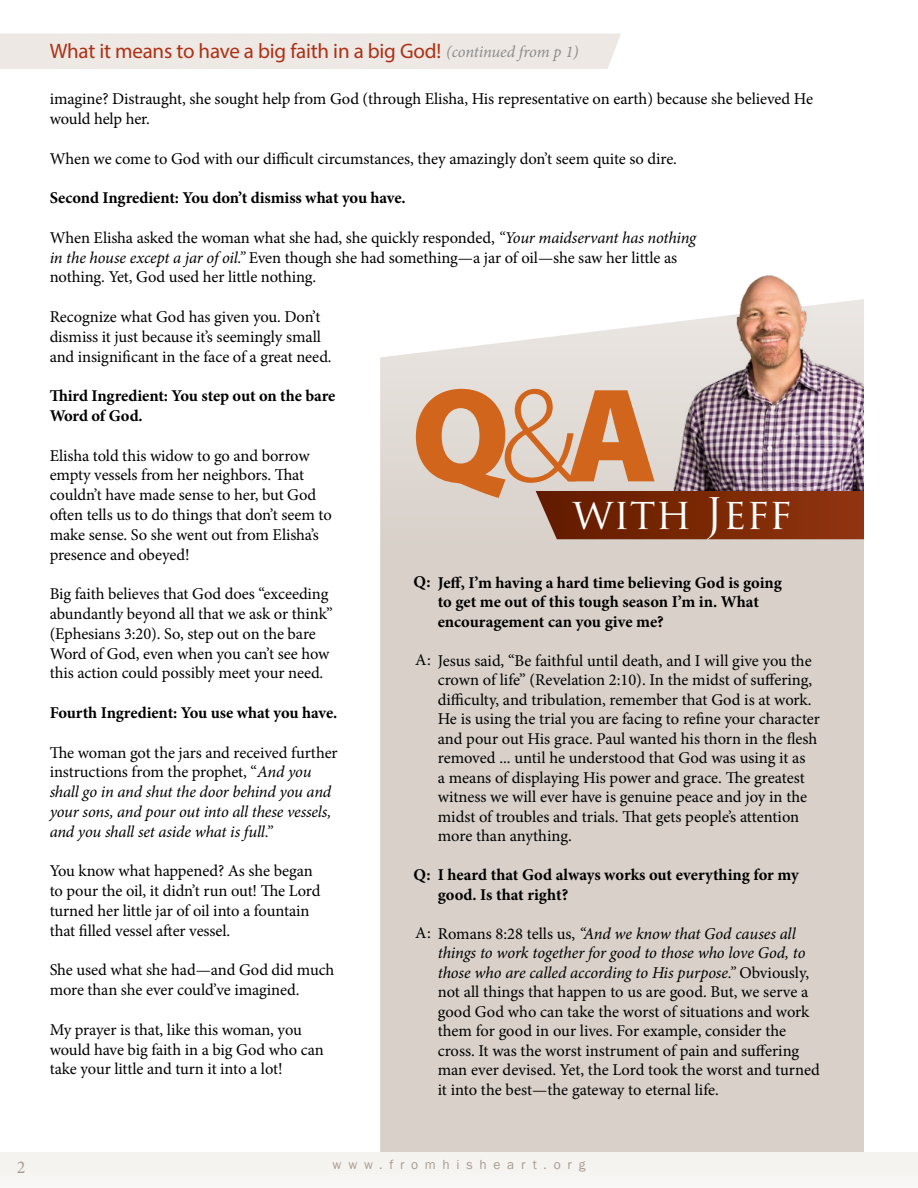
<style>
.page{position:relative;width:918px;height:1188px;background:#fff}
.page>*{position:absolute;margin:0;border:0;box-sizing:border-box;transform-origin:0 0}
.t1{font:900 135.15px "Myriad Pro";color:#d1651b}
.t2{font:42.45px "Trajan Pro";color:#fff}
.t3{font:21px "Myriad Pro";letter-spacing:-.01em;color:#ac3114}
.t4{font:18px "Minion Pro";color:#a89c91}
.t5{font:16.5px/19.8px "Minion Pro";letter-spacing:-.005em;color:#000}
.t6{font:700 16.5px/19.5px "Minion Pro";letter-spacing:-.005em;color:#000}
.t7{font:italic 16.5px/19.8px "Minion Pro";letter-spacing:-.015em;color:#000}
.t8{font:13.5px "Franklin Gothic";letter-spacing:.5em;color:#a89c91}
.s1{font-family:"Minion Pro";font-style:italic;font-size:16.5px;color:#8a8c8e}
.s2{font-style:italic}
.s3{font-style:normal}
.s4{font-weight:300}
</style>
<div class="page">
<svg style="left:380px;top:332px;width:484px;height:820px;background:#d9d1ca"></svg>
<div style="left:0;top:33px;width:621px;height:36px;background:#ede8e4"></div>
<div style="left:22px;top:14px;width:447px;height:76px;background:#fff;opacity:.66"></div>
<img style="left:588px;top:275px;width:276px;height:216px">
<svg style="left:536px;top:491px;width:328px;height:48px;background:#7d2d0b"></svg>
<div style="left:0;top:1152px;width:918px;height:36px;background:#f5f3f0"></div>
<p class="t3" style="left:50px;top:38px;width:531px">What it means to have a big faith in a big God! <span class="s1">(continued from p 1)</span></p>
<p class="t5" style="left:50px;top:89px;width:765px">imagine? Distraught, she sought help from God (through Elisha, His representative on earth) because she believed He would help her.</p>
<p class="t5" style="left:50px;top:149px;width:629px">When we come to God with our difficult circumstances, they amazingly don’t seem quite so dire.</p>
<p class="t6" style="left:50px;top:188px;width:358px">Second Ingredient: You don’t dismiss what you have.</p>
<p class="t5" style="left:50px;top:228px;width:648px">When Elisha asked the woman what she had, she quickly responded, <span class="s2">“Your maidservant has nothing in the house except a jar of oil.”</span> Even though she had something—a jar of oil—she saw her little as nothing. Yet, God used her little nothing.</p>
<p class="t5" style="left:50px;top:307px;width:283px">Recognize what God has given you. Don’t dismiss it just because it’s seemingly small and insignificant in the face of a great need.</p>
<p class="t6" style="left:50px;top:386px;width:287px">Third Ingredient: You step out on the bare<br>Word of God.</p>
<p class="t5" style="left:50px;top:446px;width:284px">Elisha told this widow to go and borrow empty vessels from her neighbors. That couldn’t have made sense to her, but God often tells us to do things that don’t seem to make sense. So she went out from Elisha’s presence and obeyed!</p>
<p class="t5" style="left:50px;top:584px;width:285px">Big faith believes that God does “exceeding abundantly beyond all that we ask or think” (Ephesians 3:20). So, step out on the bare Word of God, even when you can’t see how this action could possibly meet your need.</p>
<p class="t6" style="left:50px;top:703px;width:289px">Fourth Ingredient: You use what you have.</p>
<p class="t7" style="left:50px;top:742px;width:290px"><span class="s3">The woman got the jars and received further instructions from the prophet, “</span>And you shall go in and shut the door behind you and your sons, and pour out into all these vessels, and you shall set aside what is full.”</p>
<p class="t5" style="left:50px;top:861px;width:272px">You know what happened? As she began to pour the oil, it didn’t run out! The Lord turned her little jar of oil into a fountain that filled vessel after vessel.</p>
<p class="t5" style="left:50px;top:960px;width:286px">She used what she had—and God did much more than she ever could’ve imagined.</p>
<p class="t5" style="left:50px;top:1020px;width:276px">My prayer is that, like this woman, you would have big faith in a big God who can take your little and turn it into a lot!</p>
<h1 class="t1" style="left:411px;top:346px;width:248px">Q<span class="s4">&amp;</span>A</h1>
<h2 class="t2" style="left:572px;top:486px;width:221px">with Jeff</h2>
<p class="t6" style="left:438px;top:572px;width:346px;text-indent:-24px">Q: Jeff, I’m having a hard time believing God is going to get me out of this tough season I’m in. What encouragement can you give me?</p>
<p class="t5" style="left:438px;top:651px;width:384px;text-indent:-23px">A: Jesus said, “Be faithful until death, and I will give you the crown of life” (Revelation 2:10). In the midst of suffering, difficulty, and tribulation, remember that God is at work.<br>He is using the trial you are facing to refine your character and pour out His grace. Paul wanted his thorn in the flesh removed ... until he understood that God was using it as<br>a means of displaying His power and grace. The greatest witness we will ever have is genuine peace and joy in the midst of troubles and trials. That gets people’s attention more than anything.</p>
<p class="t6" style="left:438px;top:865px;width:363px;text-indent:-24px">Q: I heard that God always works out everything for my good. Is that right?</p>
<p class="t5" style="left:438px;top:924px;width:384px;text-indent:-23px">A: Romans 8:28 tells us, <span class="s2">“And we know that God causes all things to work together for good to those who love God, to those who are called according to His purpose.”</span> Obviously, not all things that happen to us are good. But, we serve a good God who can take the worst of situations and work them for good in our lives. For example, consider the cross. It was the worst instrument of pain and suffering man ever devised. Yet, the Lord took the worst and turned it into the best—the gateway to eternal life.</p>
<p class="t4" style="left:17px;top:1155px;width:10px">2</p>
<p class="t8" style="left:333px;top:1156px;width:254px">www.fromhisheart.org</p>
</div>
